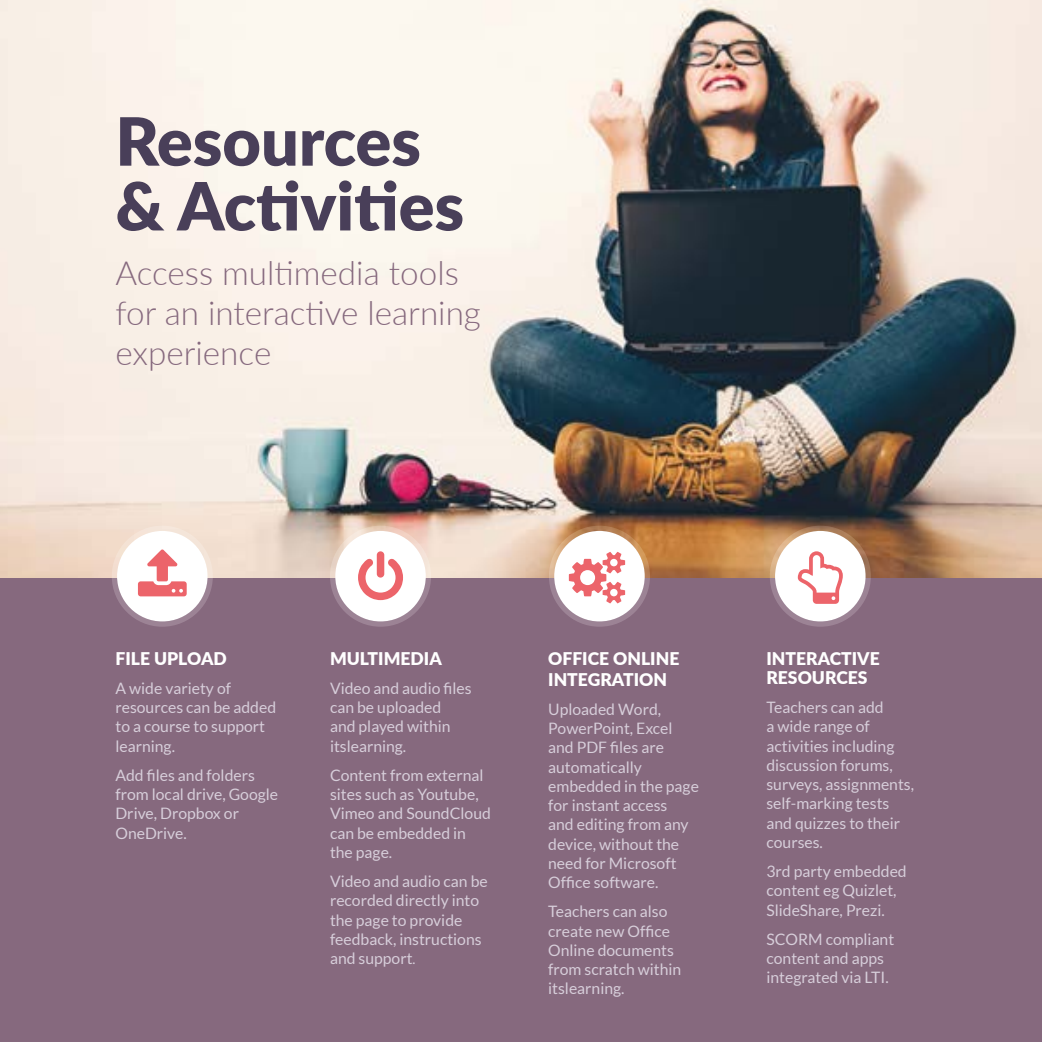
<style>
.page{position:relative;width:1042px;height:1042px;background:#fff}
.page>*{position:absolute;margin:0;border:0;box-sizing:border-box;transform-origin:0 0}
.t1{font:900 66.5px/64.8px "Lato";color:#493f59}
.t2{font:300 33.25px/39.9px "Lato";color:#86697e}
.t3{font:900 17.5px/21px "Lato";color:#fff}
.t4{font:15.75px/19.2px "Lato";color:#d7ceda}
.s1{font-size:14px}
</style>
<div class="page">
<img style="left:0;top:0;width:1042px;height:578px">
<div style="left:0;top:578px;width:1042px;height:464px;background:#86697e"></div>
<div style="left:117px;top:531px;width:91px;height:90px;background:#fff;border-radius:50%"></div>
<div style="left:112px;top:526px;width:101px;height:101px;border:5px solid #fff;border-radius:50%"></div>
<div style="left:335px;top:531px;width:91px;height:90px;background:#fff;border-radius:50%"></div>
<div style="left:330px;top:526px;width:101px;height:101px;border:5px solid #fff;border-radius:50%"></div>
<div style="left:554px;top:531px;width:91px;height:90px;background:#fff;border-radius:50%"></div>
<div style="left:549px;top:526px;width:101px;height:101px;border:5px solid #fff;border-radius:50%"></div>
<div style="left:775px;top:531px;width:90px;height:90px;background:#fff;border-radius:50%"></div>
<div style="left:770px;top:526px;width:101px;height:101px;border:5px solid #fff;border-radius:50%"></div>
<h1 class="t1" style="left:115px;top:106px;width:350px">Resources &amp; Activities</h1>
<h2 class="t2" style="left:115px;top:252px;width:367px">Access multimedia tools for an interactive learning experience</h2>
<p class="t3" style="left:115px;top:647px;width:113px">FILE UPLOAD</p>
<p class="t4" style="left:115px;top:678px;width:162px">A wide variety of resources can be added to a course to support learning.</p>
<p class="t4" style="left:115px;top:765px;width:164px">Add files and folders from local drive, Google<br>Drive, Dropbox or<br>OneDrive.</p>
<p class="t3" style="left:330px;top:647px;width:113px">MULTIMEDIA</p>
<p class="t4" style="left:330px;top:678px;width:143px">Video and audio files can be uploaded<br>and played within itslearning.</p>
<p class="t4" style="left:330px;top:765px;width:162px">Content from external sites such as Youtube,<br>Vimeo and SoundCloud can be embedded in the page.</p>
<p class="t4" style="left:330px;top:871px;width:159px">Video and audio can be recorded directly into the page to provide feedback, instructions and support<span class="s1">.</span></p>
<p class="t3" style="left:548px;top:647px;width:133px">OFFICE ONLINE<br>INTEGRATION</p>
<p class="t4" style="left:548px;top:699px;width:152px">Uploaded Word,<br>PowerPoint, Excel and PDF files are automatically embedded in the page for instant access<br>and editing from any device, without the need for Microsoft<br>Office software.</p>
<p class="t4" style="left:548px;top:902px;width:135px">Teachers can also create new Office<br>Online documents from scratch within itslearning.</p>
<p class="t3" style="left:766px;top:648px;width:115px;line-height:19.2px">INTERACTIVE<br>RESOURCES</p>
<p class="t4" style="left:766px;top:698px;width:149px">Teachers can add<br>a wide range of activities including discussion forums, surveys, assignments, self-marking tests and quizzes to their courses.</p>
<p class="t4" style="left:766px;top:861px;width:142px">3rd party embedded content eg Quizlet,<br>SlideShare, Prezi.</p>
<p class="t4" style="left:766px;top:929px;width:129px">SCORM compliant content and apps integrated via LTI.</p>
</div>
